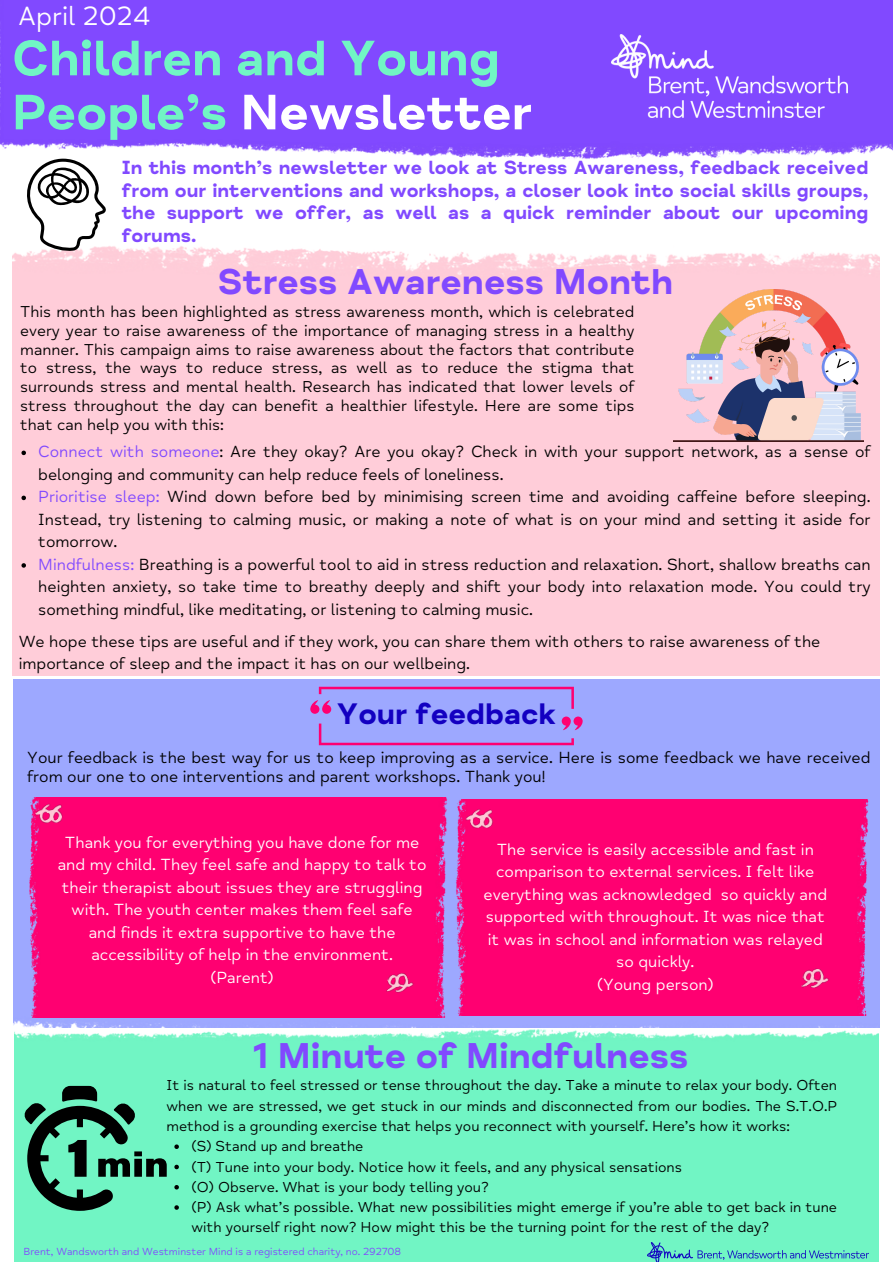
<style>
.page{position:relative;width:893px;height:1262px;background:#fff}
.page>*{position:absolute;margin:0;border:0;box-sizing:border-box;transform-origin:0 0}
.t1{font:51px/54px "Mind Meridian Display";color:#71f5c4}
.t2{font:700 36.75px "Mind Meridian";color:#8149ff}
.t3{font:700 30.45px "Mind Meridian";color:#1300c1}
.t4{font:27px "Mind Meridian";color:#fff}
.t5{font:700 19.5px/22.5px "Mind Meridian";color:#8149ff;text-align:justify}
.t6{font:16.5px/22.5px "Mind Meridian";color:#000}
.t7{font:16.5px/22.5px "Mind Meridian";color:#fff;text-align:center}
.t8{font:16.2px/18.8px "Mind Meridian";color:#000;text-align:justify}
.t9{font:14.7px/20.2px "Mind Meridian";color:#000;text-align:justify}
.t10{font:10.5px "Mind Meridian";color:#8149ff}
.s1{color:#fff}
.s2{color:#8149ff}
</style>
<div class="page">
<div style="left:13px;top:246px;width:866px;height:429px;background:#ffcdd9"></div>
<img style="left:0;top:0;width:892px;height:160px">
<img style="left:611px;top:34px;width:236px;height:84px">
<div style="left:15px;top:1027px;width:863px;height:234px;background:#71f5c4"></div>
<img style="left:647px;top:1242px;width:221px;height:19px">
<div style="left:14px;top:679px;width:865px;height:348px;background:#9da8ff"></div>
<svg style="left:310px;top:686px;width:272px;height:59px"></svg>
<div style="left:470px;top:799px;width:410px;height:216px;background:#ff0071"></div>
<img style="left:470px;top:803px;width:25px;height:31px">
<img style="left:800px;top:964px;width:30px;height:30px">
<img style="left:14px;top:797px;width:456px;height:219px">
<img style="left:385px;top:969px;width:30px;height:30px">
<img style="left:34px;top:798px;width:31px;height:31px">
<svg style="left:24px;top:159px;width:82px;height:93px"></svg>
<img style="left:673px;top:289px;width:190px;height:152px">
<svg style="left:24px;top:1085px;width:143px;height:125px"></svg>
<svg style="left:174px;top:1144px;width:5px;height:4px"></svg>
<svg style="left:174px;top:1164px;width:5px;height:4px"></svg>
<svg style="left:174px;top:1184px;width:5px;height:5px"></svg>
<svg style="left:174px;top:1204px;width:5px;height:5px"></svg>
<svg style="left:21px;top:450px;width:5px;height:5px"></svg>
<svg style="left:21px;top:495px;width:5px;height:5px"></svg>
<svg style="left:21px;top:563px;width:5px;height:4px"></svg>
<p class="t4" style="left:18px;top:0;width:133px">April 2024</p>
<h6 class="t1" style="left:12px;top:32px;width:521px">Children and Young<br>People’s <span class="s1">Newsletter</span></h6>
<p class="t5" style="left:122px;top:157px;width:748px">In this month’s newsletter we look at Stress Awareness, feedback received from our interventions and workshops, a closer look into social skills groups, the support we offer, as well as a quick reminder about our upcoming forums.</p>
<p class="t2" style="left:217px;top:260px;width:457px">Stress Awareness Month</p>
<p class="t8" style="left:20px;top:302px;width:615px">This month has been highlighted as stress awareness month, which is celebrated every year to raise awareness of the importance of managing stress in a healthy manner. This campaign aims to raise awareness about the factors that contribute to stress, the ways to reduce stress, as well as to reduce the stigma that surrounds stress and mental health. Research has indicated that lower levels of stress throughout the day can benefit a healthier lifestyle. Here are some tips that can help you with this:</p>
<h2 class="t6" style="left:38px;top:441px;width:833px"><span class="s2">Connect with someone</span>: Are they okay? Are you okay? Check in with your support network, as a sense of belonging and community can help reduce feels of loneliness.</h2>
<p class="t6" style="left:38px;top:486px;width:833px;text-align:justify"><span class="s2">Prioritise sleep:</span> Wind down before bed by minimising screen time and avoiding caffeine before sleeping.<br>Instead, try listening to calming music, or making a note of what is on your mind and setting it aside for tomorrow.</p>
<p class="t6" style="left:38px;top:553px;width:833px;text-align:justify"><span class="s2">Mindfulness:</span> Breathing is a powerful tool to aid in stress reduction and relaxation. Short, shallow breaths can heighten anxiety, so take time to breathy deeply and shift your body into relaxation mode. You could try something mindful, like meditating, or listening to calming music.</p>
<p class="t6" style="left:19px;top:630px;width:802px">We hope these tips are useful and if they work, you can share them with others to raise awareness of the importance of sleep and the impact it has on our wellbeing.</p>
<h6 class="t3" style="left:337px;top:695px;width:220px">Your feedback</h6>
<h6 class="t6" style="left:27px;top:748px;width:844px;line-height:19.2px">Your feedback is the best way for us to keep improving as a service. Here is some feedback we have received from our one to one interventions and parent workshops. Thank you!</h6>
<p class="t7" style="left:58px;top:831px;width:370px">Thank you for everything you have done for me and my child. They feel safe and happy to talk to their therapist about issues they are struggling with. The youth center makes them feel safe and finds it extra supportive to have the accessibility of help in the environment. (Parent)</p>
<h2 class="t7" style="left:483px;top:838px;width:345px">The service is easily accessible and fast in comparison to external services. I felt like everything was acknowledged so quickly and supported with throughout. It was nice that it was in school and information was relayed so quickly.<br>(Young person)</h2>
<p class="t2" style="left:253px;top:1033px;width:437px">1 Minute of Mindfulness</p>
<p class="t9" style="left:166px;top:1075px;width:672px">It is natural to feel stressed or tense throughout the day. Take a minute to relax your body. Often when we are stressed, we get stuck in our minds and disconnected from our bodies. The S.T.O.P method is a grounding exercise that helps you reconnect with yourself. Here’s how it works:</p>
<h6 class="t9" style="left:191px;top:1136px;width:173px">(S) Stand up and breathe</h6>
<p class="t9" style="left:191px;top:1156px;width:492px">(T) Tune into your body. Notice how it feels, and any physical sensations</p>
<p class="t9" style="left:191px;top:1176px;width:299px">(O) Observe. What is your body telling you?</p>
<p class="t9" style="left:191px;top:1196px;width:646px">(P) Ask what’s possible. What new possibilities might emerge if you’re able to get back in tune with yourself right now? How might this be the turning point for the rest of the day?</p>
<h3 class="t10" style="left:24px;top:1244px;width:379px">Brent, Wandsworth and Westminster Mind is a registered charity, no. 292708</h3>
</div>
